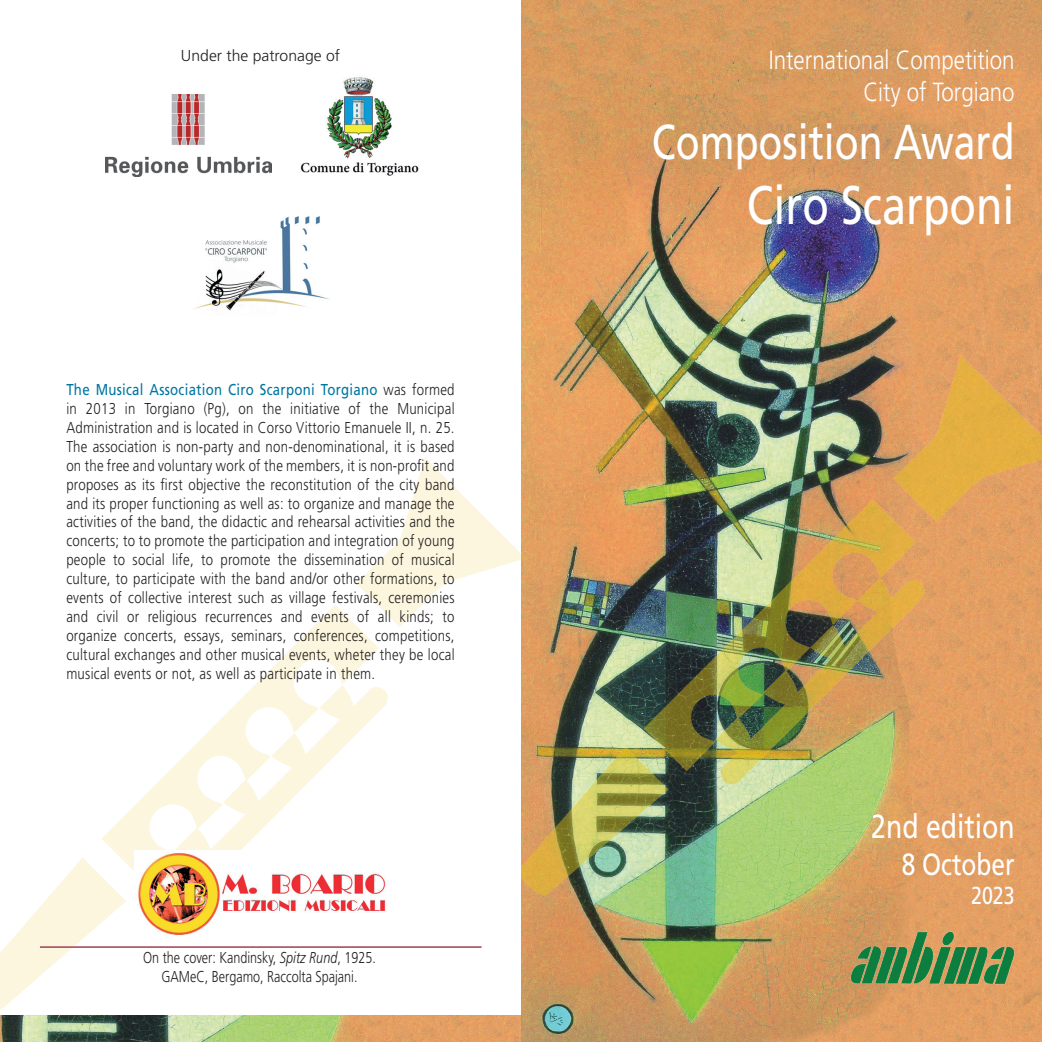
<style>
.page{position:relative;width:1042px;height:1042px;background:#fff}
.page>*{position:absolute;margin:0;border:0;box-sizing:border-box;transform-origin:0 0}
.t1{font:54.25px "Frutiger LT Std";color:#fff;scale:.8 1}
.t2{font:49px "Frutiger LT Std";color:#fff;scale:.8 1}
.t3{font:33.25px "Frutiger LT Std";color:#fff;scale:.8 1}
.t4{font:30.62px "Frutiger LT Std";color:#fff;scale:.8 1}
.t5{font:300 26.25px/31.5px "Frutiger LT Std";color:#fff;text-align:right;scale:.85 1}
.t6{font:24.5px "Frutiger LT Std";color:#fff;scale:.8 1}
.t7{font:300 15.75px/18.9px "Frutiger LT Std";color:#231f20;text-align:justify;scale:.84 1}
.t8{font:300 15.75px/18.9px "Frutiger LT Std";color:#231f20;text-align:center;scale:.8 1}
.t9{font:300 15.75px "Frutiger LT Std";color:#231f20}
.s1{font-weight:400;color:#0076a3}
.s2{font-style:italic}
</style>
<div class="page">
<img style="left:521px;top:0;width:521px;height:1042px">
<img style="left:521px;top:356px;width:521px;height:538px">
<img style="left:848px;top:928px;width:167px;height:59px">
<img style="left:0;top:458px;width:526px;height:550px">
<hr style="left:40px;top:946px;width:441px;height:2px;background:#af586d">
<img style="left:135px;top:850px;width:251px;height:86px">
<img style="left:194px;top:216px;width:136px;height:95px">
<img style="left:300px;top:77px;width:119px;height:99px">
<img style="left:105px;top:94px;width:167px;height:82px">
<img style="left:0;top:1016px;width:521px;height:26px">
<p class="t9" style="left:181px;top:47px;width:161px">Under the patronage of</p>
<p class="t7" style="left:66px;top:380px;width:464px"><span class="s1">The Musical Association Ciro Scarponi Torgiano</span> was formed in 2013 in Torgiano (Pg), on the initiative of the Municipal Administration and is located in Corso Vittorio Emanuele II, n. 25.<br>The association is non-party and non-denominational, it is based on the free and voluntary work of the members, it is non-profit and proposes as its first objective the reconstitution of the city band and its proper functioning as well as: to organize and manage the activities of the band, the didactic and rehearsal activities and the concerts; to to promote the participation and integration of young people to social life, to promote the dissemination of musical culture, to participate with the band and/or other formations, to events of collective interest such as village festivals, ceremonies and civil or religious recurrences and events of all kinds; to organize concerts, essays, seminars, conferences, competitions, cultural exchanges and other musical events, wheter they be local musical events or not, as well as participate in them.</p>
<p class="t8" style="left:143px;top:948px;width:292px">On the cover: Kandinsky, <span class="s2">Spitz Rund</span>, 1925.<br>GAMeC, Bergamo, Raccolta Spajani.</p>
<h3 class="t5" style="left:769px;top:45px;width:291px">International Competition<br>City of Torgiano</h3>
<h2 class="t2" style="left:652px;top:113px;width:455px">Composition Award</h2>
<h1 class="t1" style="left:747px;top:173px;width:336px">Ciro Scarponi</h1>
<h3 class="t3" style="left:871px;top:807px;width:181px">2nd edition</h3>
<h3 class="t4" style="left:901px;top:846px;width:143px">8 October</h3>
<h3 class="t6" style="left:971px;top:881px;width:56px">2023</h3>
</div>
